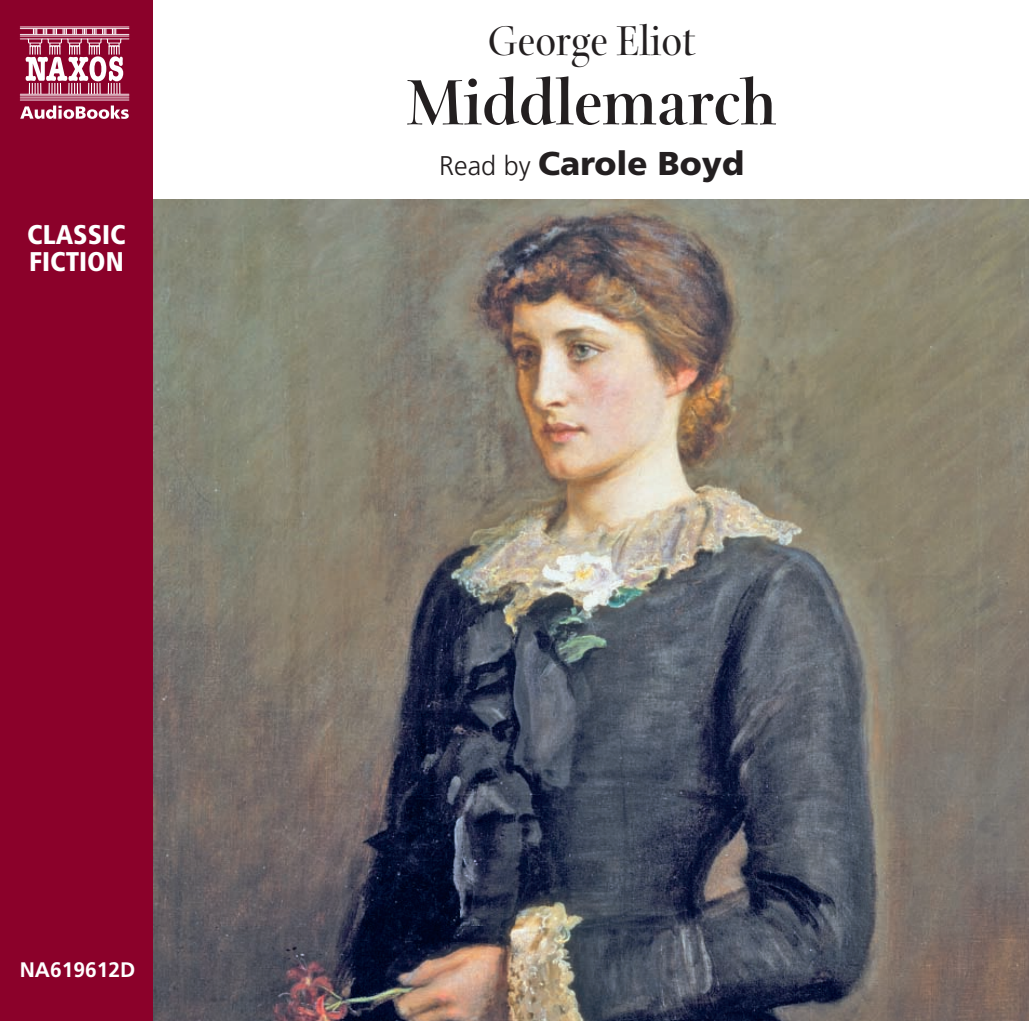
<style>
.page{position:relative;width:1029px;height:1021px;background:#fff}
.page>*{position:absolute;margin:0;border:0;box-sizing:border-box;transform-origin:0 0}
.t1{font:700 69px "Arepo";color:#231f20}
.t2{font:45px "Arepo";color:#231f20}
.t3{font:900 33px "Frutiger";color:#231f20}
.t4{font:900 condensed 27px/27px "Frutiger";color:#fff}
.t5{font:700 21px "Frutiger";color:#fff}
.s1{font-weight:300;font-size:27px}
</style>
<div class="page">
<img style="left:153px;top:200px;width:876px;height:820px">
<div style="left:0;top:0;width:153px;height:1020px;background:#8b012a"></div>
<hr style="left:20px;top:38px;width:109px;height:1px;background:#fff">
<hr style="left:20px;top:94px;width:109px;height:1px;background:#fff">
<hr style="left:20px;top:36px;width:109px;height:1px;background:#fff">
<hr style="left:20px;top:34px;width:109px;height:1px;background:#fff">
<hr style="left:20px;top:28px;width:109px;height:1px;background:#fff">
<hr style="left:20px;top:27px;width:109px;height:1px;background:#fff">
<hr style="left:20px;top:95px;width:109px;height:1px;background:#fff">
<hr style="left:20px;top:99px;width:109px;height:1px;background:#fff">
<hr style="left:20px;top:97px;width:109px;height:1px;background:#fff">
<svg style="left:26px;top:29px;width:97px;height:65px"></svg>
<svg style="left:20px;top:105px;width:109px;height:14px"></svg>
<p class="t4" style="left:27px;top:224px;width:100px">CLASSIC<br>FICTION</p>
<h2 class="t2" style="left:488px;top:13px;width:210px">George Eliot</h2>
<h1 class="t1" style="left:407px;top:60px;width:371px">Middlemarch</h1>
<p class="t3" style="left:439px;top:150px;width:306px"><span class="s1">Read by</span> Carole Boyd</p>
<p class="t5" style="left:20px;top:961px;width:117px">NA619612D</p>
</div>
